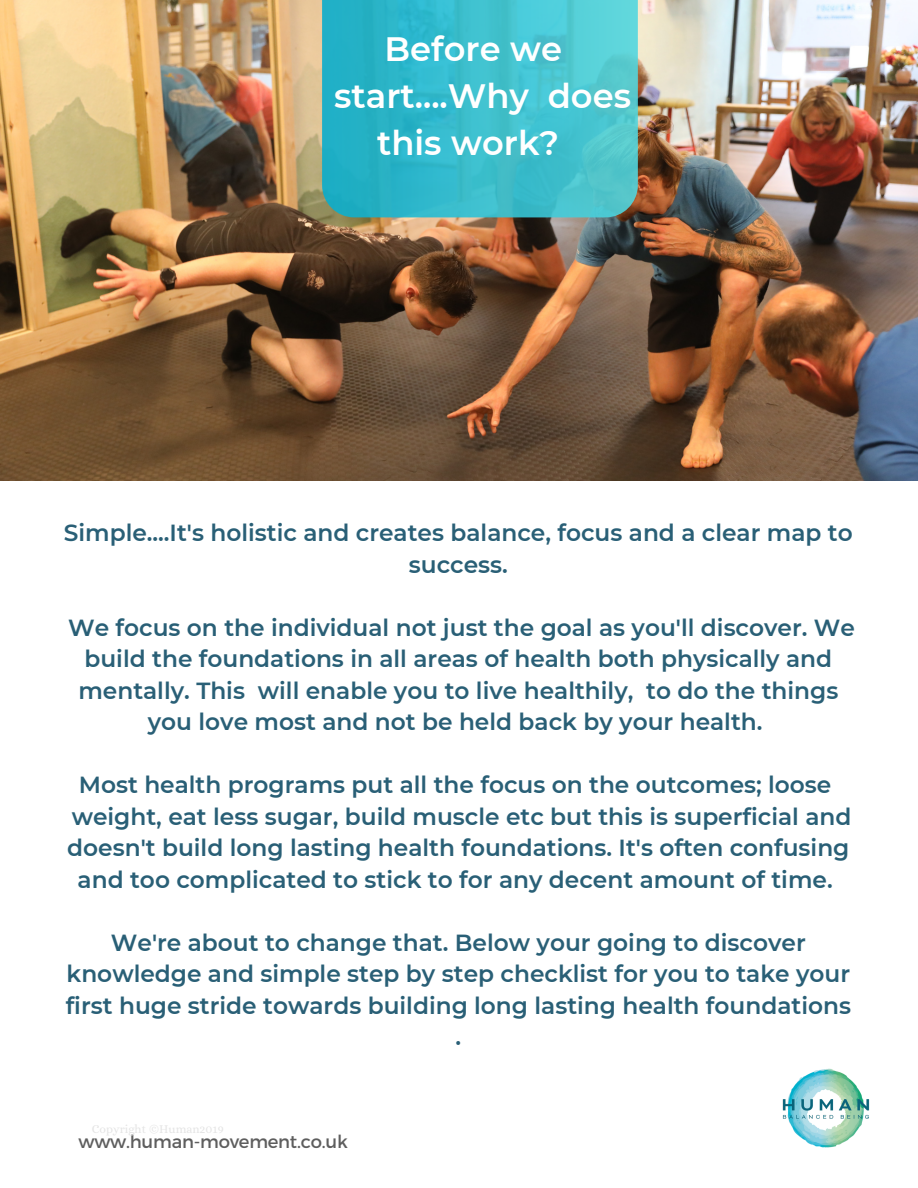
<style>
.page{position:relative;width:918px;height:1188px;background:#fff}
.page>*{position:absolute;margin:0;border:0;box-sizing:border-box;transform-origin:0 0}
.t1{font:600 33.75px "Montserrat";color:#fff}
.t2{font:600 23.25px/31.5px "Montserrat";color:#295f76;text-align:center}
.t3{font:18px "Montserrat";letter-spacing:-.01em;color:#5e5e5e}
.t4{font:12px "Alice";color:#e5e5e5}
</style>
<div class="page">
<img style="left:782px;top:1068px;width:88px;height:80px">
<img style="left:0;top:0;width:917px;height:481px">
<svg style="left:322px;top:0;width:316px;height:217px"></svg>
<p class="t1" style="left:385px;top:28px;width:179px">Before we</p>
<p class="t1" style="left:334px;top:75px;width:298px">start....Why does</p>
<p class="t1" style="left:377px;top:123px;width:184px">this work?</p>
<p class="t2" style="left:64px;top:517px;width:790px">Simple....It's holistic and creates balance, focus and a clear map to success.</p>
<p class="t2" style="left:68px;top:612px;width:789px">We focus on the individual not just the goal as you'll discover. We build the foundations in all areas of health both physically and mentally. This will enable you to live healthily, to do the things you love most and not be held back by your health.</p>
<p class="t2" style="left:67px;top:769px;width:786px">Most health programs put all the focus on the outcomes; loose weight, eat less sugar, build muscle etc but this is superficial and doesn't build long lasting health foundations. It's often confusing and too complicated to stick to for any decent amount of time.</p>
<p class="t2" style="left:66px;top:927px;width:787px">We're about to change that. Below your going to discover knowledge and simple step by step checklist for you to take your first huge stride towards building long lasting health foundations .</p>
<p class="t4" style="left:92px;top:1122px;width:133px">Copyright ©Human2019</p>
<p class="t3" style="left:78px;top:1130px;width:271px">www.human-movement.co.uk</p>
</div>
